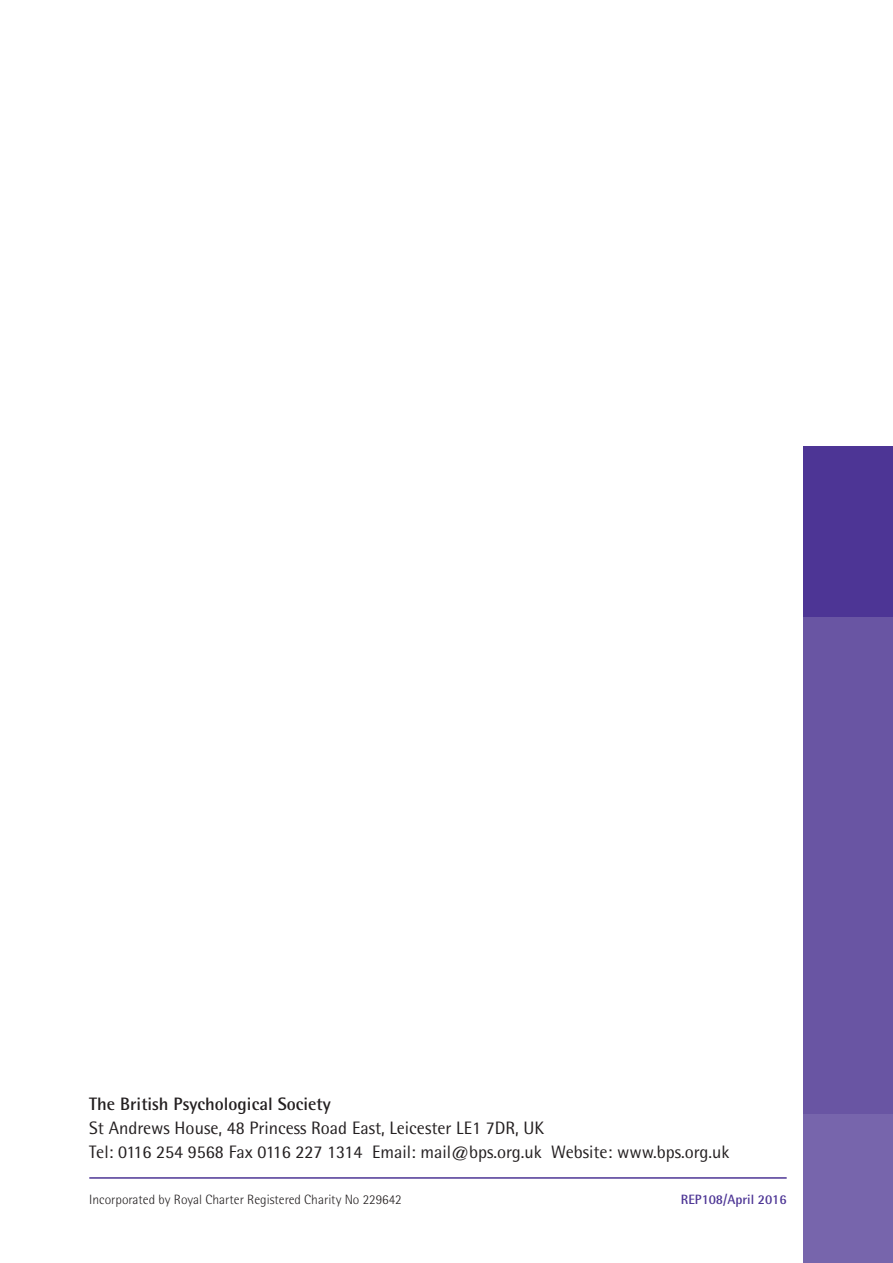
<style>
.page{position:relative;width:893px;height:1263px;background:#fff}
.page>*{position:absolute;margin:0;border:0;box-sizing:border-box;transform-origin:0 0}
.t1{font:18px/24px "Rotis Semi Sans";color:#231f20}
.t2{font:700 18px "Rotis Semi Sans";color:#231f20}
.t3{font:300 13.5px "Rotis Semi Sans";color:#231f20}
.t4{font:700 13.5px "Rotis Semi Sans";color:#4d3595}
</style>
<div class="page">
<hr style="left:89px;top:1177px;width:698px;height:2px;background:#4d3595">
<div style="left:804px;top:612px;width:89px;height:651px;background:#6955a3"></div>
<div style="left:804px;top:446px;width:89px;height:171px;background:#4d3595"></div>
<div style="left:804px;top:1114px;width:89px;height:149px;background:#7765ac"></div>
<p class="t2" style="left:89px;top:1097px;width:243px">The British Psychological Society</p>
<p class="t1" style="left:89px;top:1117px;width:642px">St Andrews House, 48 Princess Road East, Leicester LE1 7DR, UK<br>Tel: 0116 254 9568 Fax 0116 227 1314 Email: mail@bps.org.uk Website: www.bps.org.uk</p>
<p class="t3" style="left:89px;top:1195px;width:314px">Incorporated by Royal Charter Registered Charity No 229642</p>
<p class="t4" style="left:681px;top:1195px;width:107px">REP108/April 2016</p>
</div>
